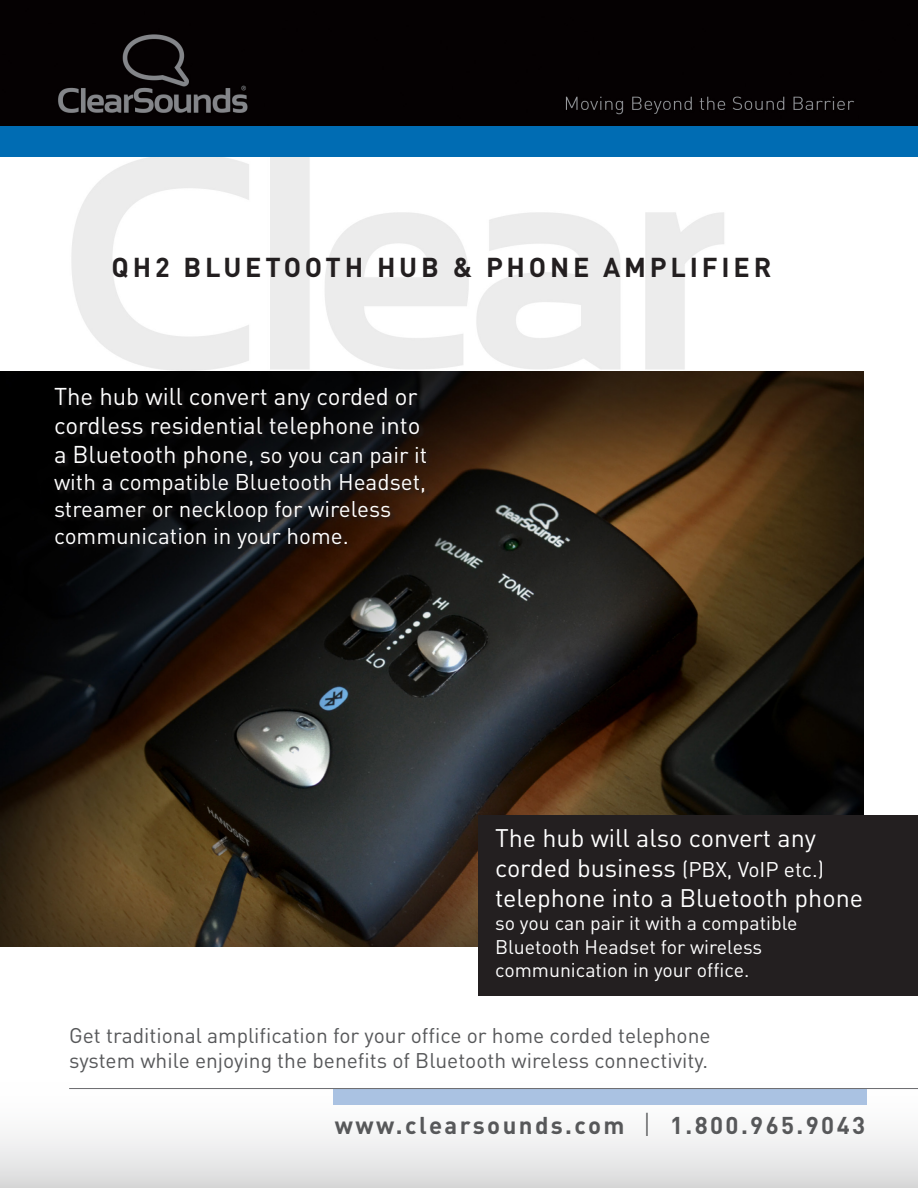
<style>
.page{position:relative;width:918px;height:1188px;background:#fff}
.page>*{position:absolute;margin:0;border:0;box-sizing:border-box;transform-origin:0 0}
.t1{font:700 27px "DINOT";letter-spacing:.14em;color:#231f20}
.t2{font:25.05px/30.2px "DINOT";color:#fff}
.t3{font:24px/28.8px "DINOT";color:#fff}
.t4{font:700 24px "DINOT";letter-spacing:.1em;color:#57585a}
.t5{font:22.5px/27px "DINOT";color:#fff}
.t6{font:21px/25.2px "DINOT";color:#57585a}
.t7{font:19.5px "DINOT";color:#fff}
.s1{font-size:22.5px}
.s2{font-size:21px}
.s3{font-weight:300;font-size:27px}
</style>
<div class="page">
<img style="left:0;top:371px;width:864px;height:576px">
<img style="left:0;top:0;width:918px;height:370px">
<div style="left:0;top:126px;width:918px;height:31px;background:#006cb3"></div>
<div style="left:0;top:1075px;width:918px;height:113px;background:linear-gradient(to bottom,#fff,#dededf)"></div>
<div style="left:334px;top:1089px;width:533px;height:16px;background:#aac2e2"></div>
<hr style="left:69px;top:1088px;width:849px;height:1px;background:#69696c">
<div style="left:479px;top:815px;width:439px;height:181px;background:#231f20"></div>
<div style="left:54px;top:389px;width:378px;height:165px;background:#231f20;opacity:.75"></div>
<p class="t1" style="left:112px;top:249px;width:661px">QH2 BLUETOOTH HUB &amp; PHONE AMPLIFIER</p>
<p class="t3" style="left:54px;top:382px;width:375px">The hub will convert any corded or cordless residential telephone into a Bluetooth phone, <span class="s1">so you can pair it</span></p>
<p class="t5" style="left:54px;top:468px;width:374px">with a compatible Bluetooth Headset, streamer or neckloop for wireless</p>
<p class="t5" style="left:54px;top:522px;width:296px">communication in your home.</p>
<p class="t2" style="left:495px;top:822px;width:370px">The hub will also convert any corded business <span class="s2">(PBX, VoIP etc.) </span>telephone into a Bluetooth phone</p>
<p class="t7" style="left:495px;top:911px;width:304px">so you can pair it with a compatible</p>
<p class="t7" style="left:495px;top:935px;width:269px">Bluetooth Headset for wireless</p>
<p class="t7" style="left:495px;top:958px;width:256px">communication in your office.</p>
<p class="t6" style="left:69px;top:1022px;width:643px">Get traditional amplification for your office or home corded telephone system while enjoying the benefits of Bluetooth wireless connectivity.</p>
<p class="t4" style="left:335px;top:1110px;width:532px">www.clearsounds.com <span class="s3">|</span> 1.800.965.9043</p>
</div>
